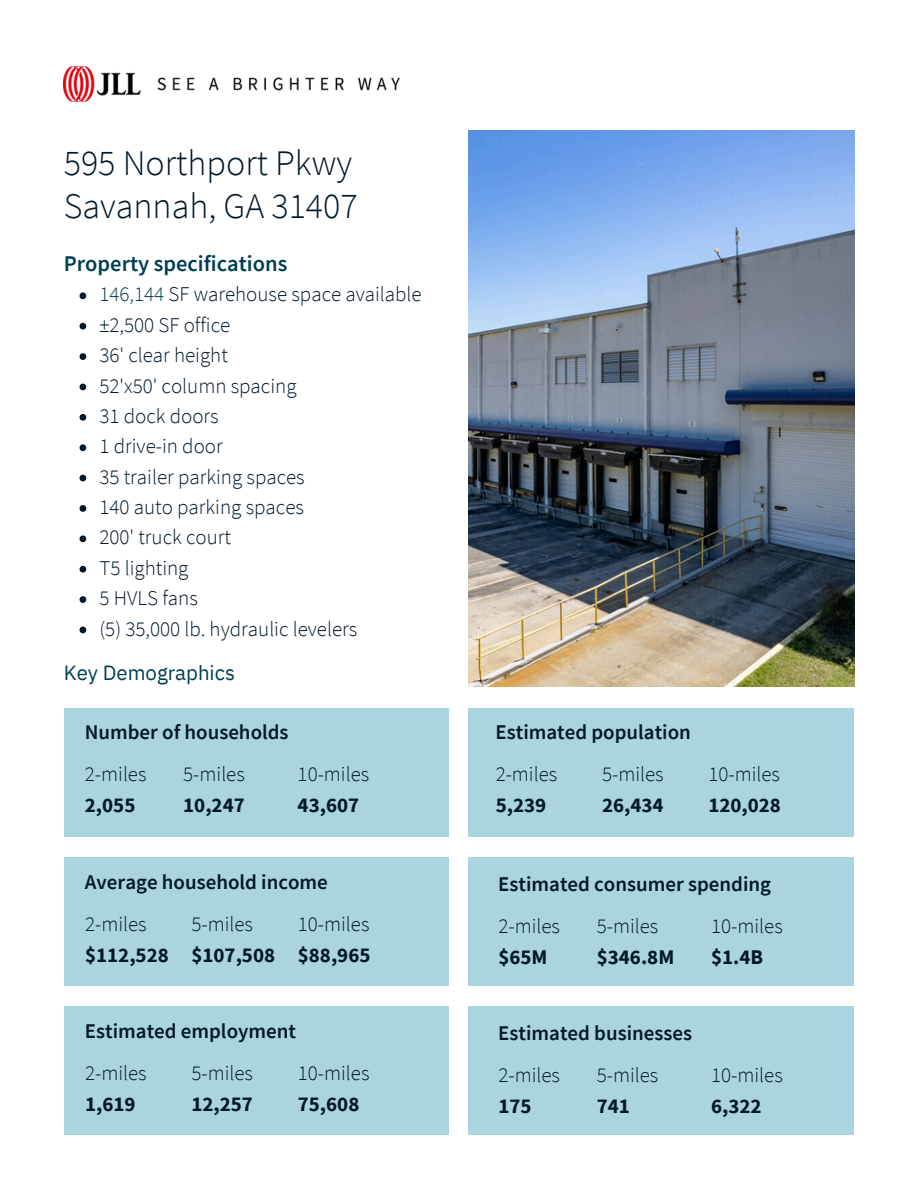
<style>
.page{position:relative;width:918px;height:1188px;background:#fff}
.page>*{position:absolute;margin:0;border:0;box-sizing:border-box;transform-origin:0 0}
.t1{font:300 36px/42.8px "Source Sans Pro";color:#001828}
.t2{font:600 22.5px "Source Sans Pro";color:#003f52}
.t3{font:300 21px "Source Sans Pro";color:#001828}
.t4{font:300 21px "Source Sans Pro";color:#011828}
.t5{font:600 21px "Source Sans Pro";color:#011828}
.t6{font:700 21px "Source Sans Pro";color:#011828}
.t7{font:20.4px "IBM Plex Sans";color:#003f52}
.s1{color:#003f52}
</style>
<div class="page">
<img style="left:469px;top:130px;width:385px;height:556px">
<img style="left:64px;top:67px;width:335px;height:35px">
<div style="left:64px;top:708px;width:384px;height:128px;background:#aad5df"></div>
<div style="left:64px;top:858px;width:384px;height:128px;background:#aad5df"></div>
<div style="left:64px;top:1006px;width:384px;height:129px;background:#aad5df"></div>
<div style="left:469px;top:708px;width:385px;height:128px;background:#aad5df"></div>
<div style="left:469px;top:858px;width:385px;height:128px;background:#aad5df"></div>
<div style="left:469px;top:1006px;width:385px;height:129px;background:#aad5df"></div>
<svg style="left:80px;top:292px;width:6px;height:7px"></svg>
<svg style="left:80px;top:323px;width:6px;height:7px"></svg>
<svg style="left:80px;top:353px;width:6px;height:7px"></svg>
<svg style="left:80px;top:384px;width:6px;height:6px"></svg>
<svg style="left:80px;top:414px;width:6px;height:7px"></svg>
<svg style="left:80px;top:444px;width:6px;height:7px"></svg>
<svg style="left:80px;top:475px;width:6px;height:6px"></svg>
<svg style="left:80px;top:505px;width:6px;height:7px"></svg>
<svg style="left:80px;top:535px;width:6px;height:7px"></svg>
<svg style="left:80px;top:566px;width:6px;height:7px"></svg>
<svg style="left:80px;top:596px;width:6px;height:7px"></svg>
<svg style="left:80px;top:627px;width:6px;height:6px"></svg>
<h2 class="t1" style="left:64px;top:141px;width:295px">595 Northport Pkwy<br>Savannah, GA 31407</h2>
<p class="t2" style="left:64px;top:249px;width:225px">Property specifications</p>
<p class="t3" style="left:99px;top:281px;width:324px"><span class="s1">146,144</span> SF warehouse space available</p>
<p class="t3" style="left:99px;top:311px;width:132px">±2,500 SF office</p>
<p class="t3" style="left:99px;top:342px;width:130px">36' clear height</p>
<p class="t3" style="left:99px;top:372px;width:199px">52'x50' column spacing</p>
<p class="t3" style="left:99px;top:402px;width:121px">31 dock doors</p>
<p class="t3" style="left:99px;top:433px;width:125px">1 drive-in door</p>
<p class="t3" style="left:99px;top:463px;width:207px">35 trailer parking spaces</p>
<p class="t3" style="left:99px;top:493px;width:206px">140 auto parking spaces</p>
<p class="t3" style="left:99px;top:524px;width:133px">200' truck court</p>
<p class="t3" style="left:99px;top:554px;width:91px">T5 lighting</p>
<p class="t3" style="left:99px;top:585px;width:100px">5 HVLS fans</p>
<p class="t3" style="left:99px;top:615px;width:259px">(5) 35,000 lb. hydraulic levelers</p>
<h2 class="t7" style="left:64px;top:660px;width:173px">Key Demographics</h2>
<p class="t5" style="left:85px;top:719px;width:205px">Number of households</p>
<p class="t5" style="left:496px;top:719px;width:197px">Estimated population</p>
<p class="t4" style="left:85px;top:760px;width:63px">2-miles</p>
<p class="t6" style="left:85px;top:792px;width:52px">2,055</p>
<p class="t4" style="left:183px;top:760px;width:63px">5-miles</p>
<h2 class="t6" style="left:183px;top:792px;width:63px">10,247</h2>
<p class="t4" style="left:298px;top:760px;width:73px">10-miles</p>
<p class="t6" style="left:298px;top:792px;width:63px">43,607</p>
<p class="t4" style="left:496px;top:760px;width:63px">2-miles</p>
<p class="t6" style="left:496px;top:792px;width:52px">5,239</p>
<p class="t4" style="left:602px;top:760px;width:63px">5-miles</p>
<p class="t6" style="left:602px;top:792px;width:63px">26,434</p>
<h2 class="t4" style="left:708px;top:760px;width:73px">10-miles</h2>
<p class="t6" style="left:708px;top:792px;width:74px">120,028</p>
<p class="t5" style="left:85px;top:869px;width:244px">Average household income</p>
<p class="t4" style="left:85px;top:910px;width:63px">2-miles</p>
<p class="t6" style="left:85px;top:942px;width:85px">$112,528</p>
<p class="t4" style="left:191px;top:910px;width:63px">5-miles</p>
<p class="t6" style="left:191px;top:942px;width:85px">$107,508</p>
<p class="t4" style="left:298px;top:910px;width:73px">10-miles</p>
<p class="t6" style="left:298px;top:942px;width:74px">$88,965</p>
<p class="t5" style="left:85px;top:1018px;width:213px">Estimated employment</p>
<p class="t4" style="left:85px;top:1059px;width:63px">2-miles</p>
<p class="t6" style="left:85px;top:1090px;width:52px">1,619</p>
<h2 class="t4" style="left:191px;top:1059px;width:63px">5-miles</h2>
<p class="t6" style="left:191px;top:1090px;width:63px">12,257</p>
<p class="t4" style="left:298px;top:1059px;width:73px">10-miles</p>
<p class="t6" style="left:298px;top:1090px;width:63px">75,608</p>
<p class="t5" style="left:498px;top:871px;width:274px">Estimated consumer spending</p>
<p class="t4" style="left:498px;top:912px;width:63px">2-miles</p>
<h2 class="t6" style="left:498px;top:943px;width:51px">$65M</h2>
<p class="t4" style="left:597px;top:912px;width:63px">5-miles</p>
<p class="t6" style="left:597px;top:943px;width:79px">$346.8M</p>
<p class="t4" style="left:711px;top:912px;width:73px">10-miles</p>
<p class="t6" style="left:711px;top:943px;width:54px">$1.4B</p>
<p class="t5" style="left:498px;top:1019px;width:195px">Estimated businesses</p>
<p class="t4" style="left:498px;top:1061px;width:63px">2-miles</p>
<p class="t6" style="left:498px;top:1092px;width:35px">175</p>
<p class="t4" style="left:597px;top:1061px;width:63px">5-miles</p>
<p class="t6" style="left:597px;top:1092px;width:35px">741</p>
<p class="t4" style="left:711px;top:1061px;width:73px">10-miles</p>
<h2 class="t6" style="left:711px;top:1092px;width:52px">6,322</h2>
</div>
